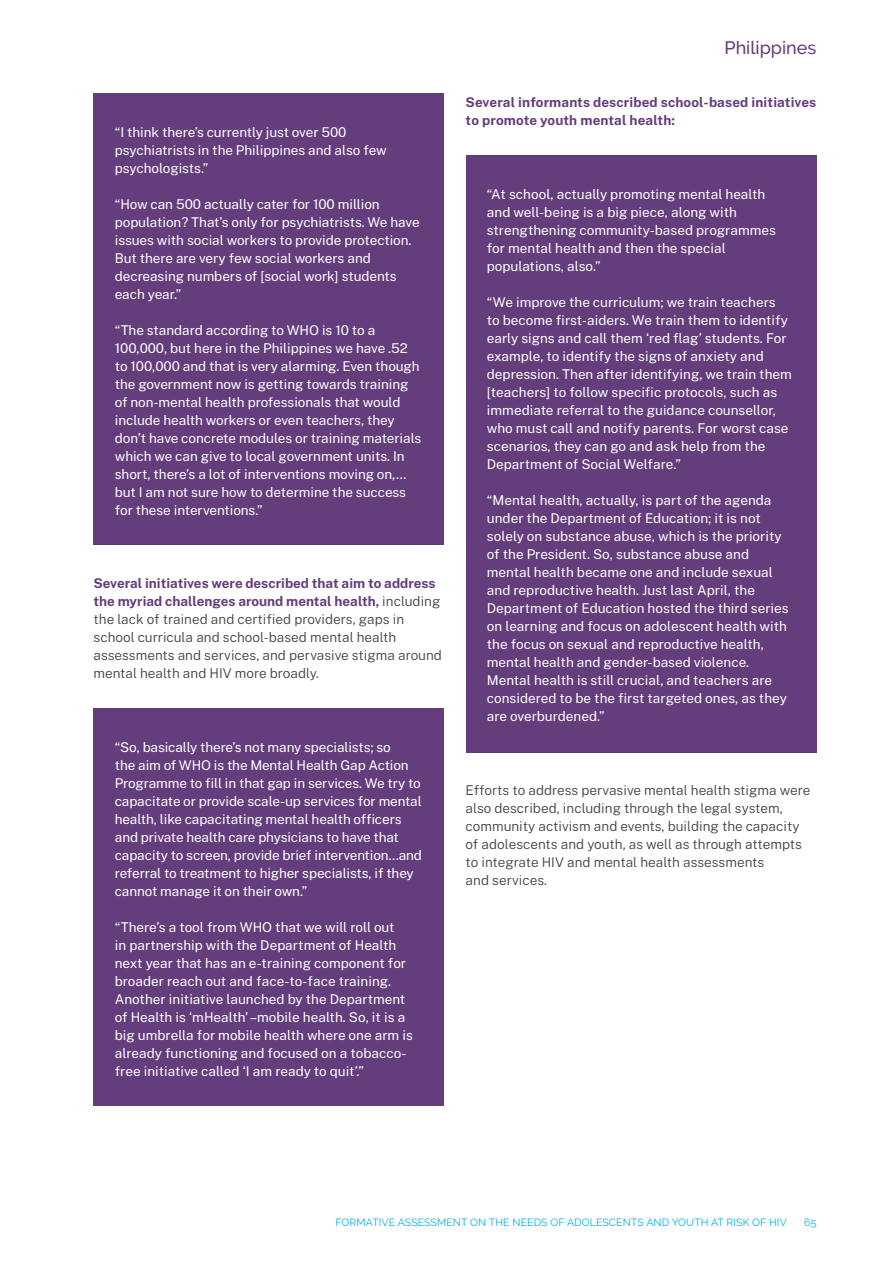
<style>
.page{position:relative;width:893px;height:1263px;background:#fff}
.page>*{position:absolute;margin:0;border:0;box-sizing:border-box;transform-origin:0 0}
.t1{font:500 18px "Raleway";color:#643d7c}
.t2{font:13.5px/18px "Public Sans";letter-spacing:-.005em;color:#fff}
.t3{font:300 13.5px/18px "Public Sans";color:#414042}
.t4{font:700 13.5px/18px "Public Sans";letter-spacing:.01em;color:#643d7c}
.t5{font:10.5px "Raleway";letter-spacing:.01em;color:#00aeef}
.s1{font-weight:700;color:#643d7c}
</style>
<div class="page">
<div style="left:94px;top:94px;width:350px;height:451px;background:#643d7c"></div>
<div style="left:466px;top:155px;width:350px;height:597px;background:#643d7c"></div>
<div style="left:94px;top:709px;width:350px;height:397px;background:#643d7c"></div>
<p class="t2" style="left:115px;top:122px;width:273px">“I think there’s currently just over 500 psychiatrists in the Philippines and also few psychologists.”</p>
<p class="t2" style="left:115px;top:194px;width:306px">“How can 500 actually cater for 100 million population? That’s only for psychiatrists. We have issues with social workers to provide protection.<br>But there are very few social workers and decreasing numbers of [social work] students each year.”</p>
<p class="t2" style="left:115px;top:320px;width:308px">“The standard according to WHO is 10 to a 100,000, but here in the Philippines we have .52 to 100,000 and that is very alarming. Even though the government now is getting towards training of non-mental health professionals that would include health workers or even teachers, they don’t have concrete modules or training materials which we can give to local government units. In short, there’s a lot of interventions moving on,... but I am not sure how to determine the success for these interventions.”</p>
<p class="t3" style="left:94px;top:573px;width:350px"><span class="s1">Several initiatives were described that aim to address the myriad challenges around mental health,</span> including the lack of trained and certified providers, gaps in school curricula and school-based mental health assessments and services, and pervasive stigma around mental health and HIV more broadly.</p>
<p class="t2" style="left:115px;top:737px;width:309px">“So, basically there’s not many specialists; so<br>the aim of WHO is the Mental Health Gap Action Programme to fill in that gap in services. We try to capacitate or provide scale-up services for mental health, like capacitating mental health officers and private health care physicians to have that capacity to screen, provide brief intervention…and referral to treatment to higher specialists, if they cannot manage it on their own.”</p>
<p class="t2" style="left:115px;top:917px;width:300px">“There’s a tool from WHO that we will roll out<br>in partnership with the Department of Health next year that has an e-training component for broader reach out and face-to-face training.<br>Another initiative launched by the Department of Health is ‘mHealth’ –mobile health. So, it is a big umbrella for mobile health where one arm is already functioning and focused on a tobacco&shy;free initiative called ‘I am ready to quit’.”</p>
<h1 class="t1" style="left:724px;top:37px;width:93px">Philippines</h1>
<p class="t4" style="left:466px;top:92px;width:352px">Several informants described school-based initiatives to promote youth mental health:</p>
<p class="t2" style="left:487px;top:184px;width:291px">“At school, actually promoting mental health and well-being is a big piece, along with strengthening community-based programmes for mental health and then the special populations, also.”</p>
<p class="t2" style="left:487px;top:292px;width:306px">“We improve the curriculum; we train teachers to become first-aiders. We train them to identify early signs and call them ‘red flag’ students. For example, to identify the signs of anxiety and depression. Then after identifying, we train them [teachers] to follow specific protocols, such as immediate referral to the guidance counsellor, who must call and notify parents. For worst case scenarios, they can go and ask help from the Department of Social Welfare.”</p>
<p class="t2" style="left:487px;top:490px;width:303px">“Mental health, actually, is part of the agenda under the Department of Education; it is not solely on substance abuse, which is the priority of the President. So, substance abuse and mental health became one and include sexual and reproductive health. Just last April, the Department of Education hosted the third series on learning and focus on adolescent health with the focus on sexual and reproductive health, mental health and gender-based violence.<br>Mental health is still crucial, and teachers are considered to be the first targeted ones, as they are overburdened.”</p>
<p class="t3" style="left:466px;top:780px;width:346px">Efforts to address pervasive mental health stigma were also described, including through the legal system, community activism and events, building the capacity of adolescents and youth, as well as through attempts to integrate HIV and mental health assessments<br>and services.</p>
<p class="t5" style="left:335px;top:1216px;width:453px">FORMATIVE ASSESSMENT ON THE NEEDS OF ADOLESCENTS AND YOUTH AT RISK OF HIV</p>
<p class="t5" style="left:804px;top:1216px;width:14px">65</p>
</div>
